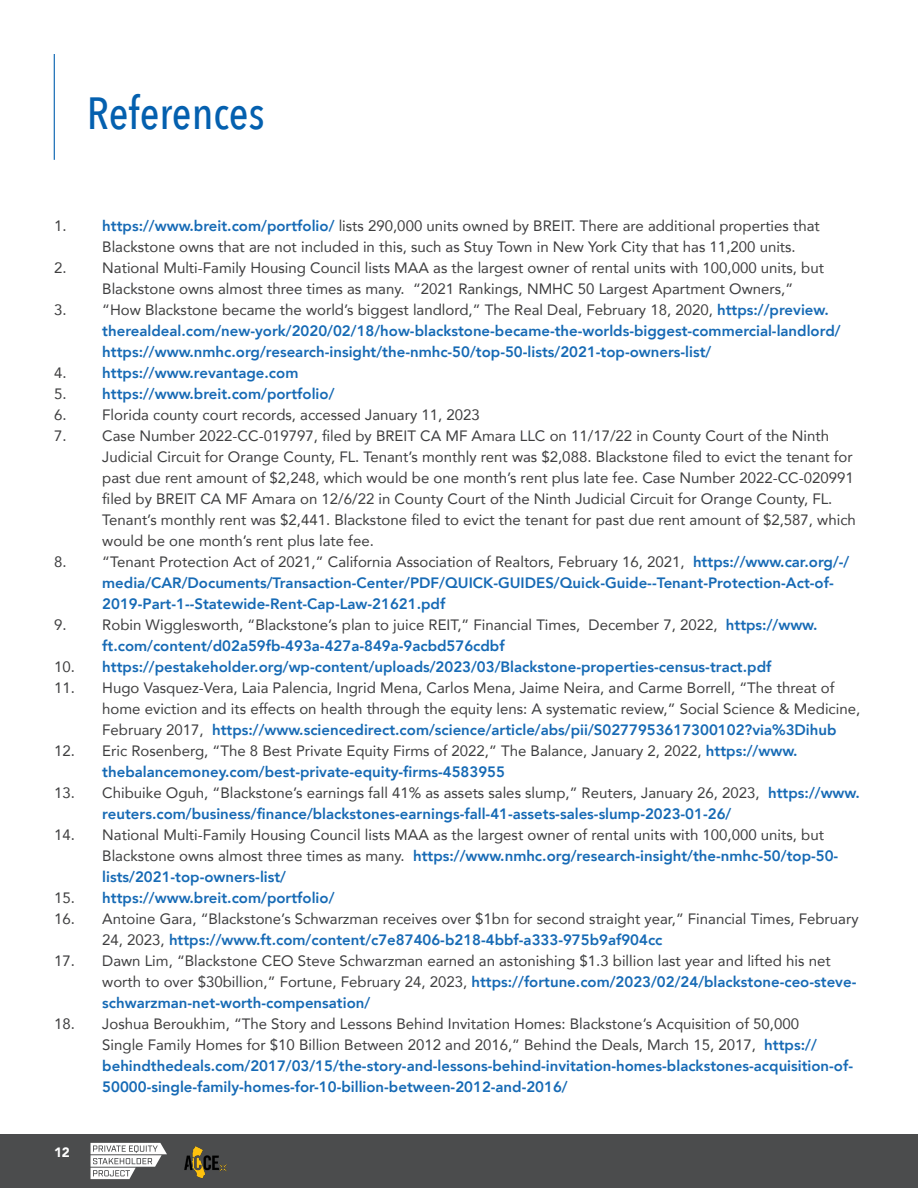
<style>
.page{position:relative;width:918px;height:1188px;background:#fff}
.page>*{position:absolute;margin:0;border:0;box-sizing:border-box;transform-origin:0 0}
.t1{font:500 45px "Avenir Next Condensed";color:#0460af}
.t2{font:15px/21px "Avenir";color:#3e3e3f}
.t3{font:800 15px/21px "Avenir";color:#166ab5}
.t4{font:900 13.5px "Avenir";color:#fff}
.s1{font-weight:800;color:#166ab5}
.s2{font-weight:400;color:#3e3e3f}
</style>
<div class="page">
<div style="left:0;top:1134px;width:918px;height:54px;background:#4b4c4d"></div>
<svg style="left:91px;top:1143px;width:76px;height:36px"></svg>
<img style="left:185px;top:1146px;width:41px;height:33px">
<hr style="left:54px;top:54px;width:1px;height:106px;background:#0460af">
<p class="t1" style="left:87px;top:86px;width:179px">References</p>
<p class="t2" style="left:102px;top:215px;width:719px;text-indent:-48px">1. <span class="s1">https://www.breit.com/portfolio/</span> lists 290,000 units owned by BREIT. There are additional properties that<br>Blackstone owns that are not included in this, such as Stuy Town in New York City that has 11,200 units.</p>
<p class="t2" style="left:102px;top:257px;width:723px;text-indent:-48px">2. National Multi-Family Housing Council lists MAA as the largest owner of rental units with 100,000 units, but<br>Blackstone owns almost three times as many. “2021 Rankings, NMHC 50 Largest Apartment Owners,”</p>
<p class="t3" style="left:102px;top:299px;width:740px;text-indent:-48px"><span class="s2">3. “How Blackstone became the world’s biggest landlord,” The Real Deal, February 18, 2020,</span> https://preview. therealdeal.com/new-york/2020/02/18/how-blackstone-became-the-worlds-biggest-commercial-landlord/ https://www.nmhc.org/research-insight/the-nmhc-50/top-50-lists/2021-top-owners-list/</p>
<p class="t3" style="left:54px;top:362px;width:246px"><span class="s2">4.</span> https://www.revantage.com</p>
<p class="t3" style="left:54px;top:383px;width:282px"><span class="s2">5.</span> https://www.breit.com/portfolio/</p>
<p class="t2" style="left:54px;top:404px;width:427px">6. Florida county court records, accessed January 11, 2023</p>
<p class="t2" style="left:102px;top:425px;width:755px;text-indent:-48px">7. Case Number 2022-CC-019797, filed by BREIT CA MF Amara LLC on 11/17/22 in County Court of the Ninth Judicial Circuit for Orange County, FL. Tenant’s monthly rent was $2,088. Blackstone filed to evict the tenant for past due rent amount of $2,248, which would be one month’s rent plus late fee. Case Number 2022-CC-020991 filed by BREIT CA MF Amara on 12/6/22 in County Court of the Ninth Judicial Circuit for Orange County, FL.<br>Tenant’s monthly rent was $2,441. Blackstone filed to evict the tenant for past due rent amount of $2,587, which would be one month’s rent plus late fee.</p>
<p class="t3" style="left:102px;top:551px;width:749px;text-indent:-48px"><span class="s2">8. “Tenant Protection Act of 2021,” California Association of Realtors, February 16, 2021,</span> https://www.car.org/-/ media/CAR/Documents/Transaction-Center/PDF/QUICK-GUIDES/Quick-Guide--Tenant-Protection-Act-of-<br>2019-Part-1--Statewide-Rent-Cap-Law-21621.pdf</p>
<p class="t2" style="left:102px;top:614px;width:717px;text-indent:-48px">9. Robin Wigglesworth, “Blackstone’s plan to juice REIT,” Financial Times, December 7, 2022, <span class="s1">https://www. ft.com/content/d02a59fb-493a-427a-849a-9acbd576cdbf</span></p>
<p class="t3" style="left:54px;top:656px;width:719px"><span class="s2">10.</span> https://pestakeholder.org/wp-content/uploads/2023/03/Blackstone-properties-census-tract.pdf</p>
<p class="t2" style="left:102px;top:677px;width:760px;text-indent:-48px">11. Hugo Vasquez-Vera, Laia Palencia, Ingrid Mena, Carlos Mena, Jaime Neira, and Carme Borrell, “The threat of home eviction and its effects on health through the equity lens: A systematic review,” Social Science &amp; Medicine,<br>February 2017, <span class="s1">https://www.sciencedirect.com/science/article/abs/pii/S0277953617300102?via%3Dihub</span></p>
<p class="t2" style="left:102px;top:740px;width:697px;text-indent:-48px">12. Eric Rosenberg, “The 8 Best Private Equity Firms of 2022,” The Balance, January 2, 2022, <span class="s1">https://www. thebalancemoney.com/best-private-equity-firms-4583955</span></p>
<p class="t3" style="left:102px;top:782px;width:759px;text-indent:-48px"><span class="s2">13. Chibuike Oguh, “Blackstone’s earnings fall 41% as assets sales slump,” Reuters, January 26, 2023,</span> https://www. reuters.com/business/finance/blackstones-earnings-fall-41-assets-sales-slump-2023-01-26/</p>
<p class="t2" style="left:102px;top:824px;width:738px;text-indent:-48px">14. National Multi-Family Housing Council lists MAA as the largest owner of rental units with 100,000 units, but<br>Blackstone owns almost three times as many. <span class="s1">https://www.nmhc.org/research-insight/the-nmhc-50/top-50- lists/2021-top-owners-list/</span></p>
<p class="t3" style="left:54px;top:887px;width:282px"><span class="s2">15.</span> https://www.breit.com/portfolio/</p>
<p class="t2" style="left:102px;top:908px;width:758px;text-indent:-48px">16. Antoine Gara, “Blackstone’s Schwarzman receives over $1bn for second straight year,” Financial Times, February<br>24, 2023, <span class="s1">https://www.ft.com/content/c7e87406-b218-4bbf-a333-975b9af904cc</span></p>
<p class="t2" style="left:102px;top:950px;width:756px;text-indent:-48px">17. Dawn Lim, “Blackstone CEO Steve Schwarzman earned an astonishing $1.3 billion last year and lifted his net worth to over $30billion,” Fortune, February 24, 2023, <span class="s1">https://fortune.com/2023/02/24/blackstone-ceo-steve&shy;schwarzman-net-worth-compensation/</span></p>
<p class="t3" style="left:102px;top:1013px;width:752px;text-indent:-48px"><span class="s2">18. Joshua Beroukhim, “The Story and Lessons Behind Invitation Homes: Blackstone’s Acquisition of 50,000<br>Single Family Homes for $10 Billion Between 2012 and 2016,” Behind the Deals, March 15, 2017,</span> https:// behindthedeals.com/2017/03/15/the-story-and-lessons-behind-invitation-homes-blackstones-acquisition-of-50000-single-family-homes-for-10-billion-between-2012-and-2016/</p>
<p class="t4" style="left:54px;top:1141px;width:17px">12</p>
</div>
